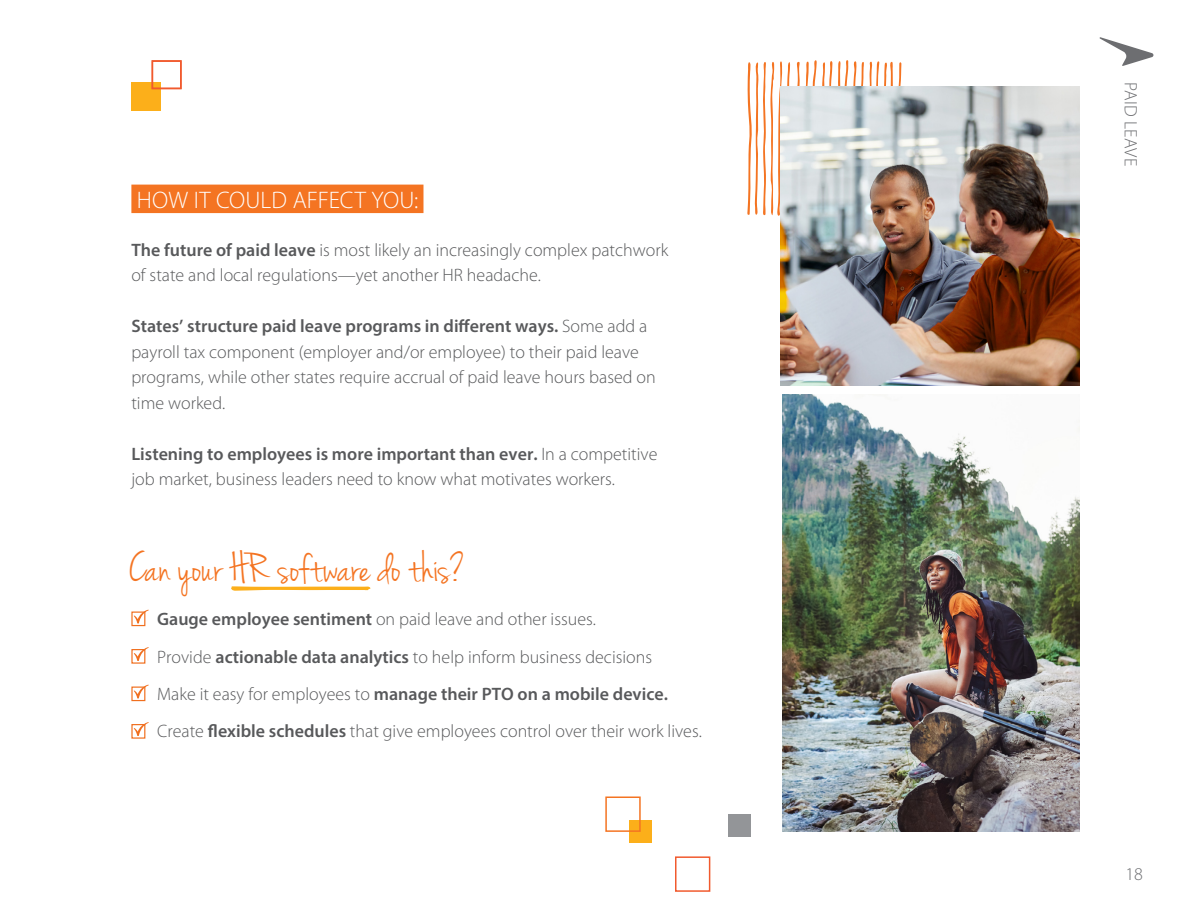
<style>
.page{position:relative;width:1188px;height:918px;background:#fff}
.page>*{position:absolute;margin:0;border:0;box-sizing:border-box;transform-origin:0 0}
.t1{font:43.5px "Jenna Sue Pro";letter-spacing:.005em;color:#f47422}
.t2{font:300 24px "Myriad Pro";letter-spacing:.005em;color:#fff}
.t3{font:300 18px/25.5px "Myriad Pro";color:#58595b}
.t4{font:300 18px "Myriad Pro";letter-spacing:.015em;color:#6d6e71}
.s1{font-weight:600}
</style>
<div class="page">
<svg style="left:747px;top:60px;width:154px;height:156px"></svg>
<img style="left:782px;top:394px;width:298px;height:438px">
<img style="left:780px;top:86px;width:300px;height:300px">
<div style="left:131px;top:185px;width:292px;height:28px;background:#f47422"></div>
<div style="left:131px;top:612px;width:14px;height:14px;border:1px solid #f06f1f"></div>
<div style="left:131px;top:687px;width:14px;height:14px;border:1px solid #f06f1f"></div>
<svg style="left:1100px;top:37px;width:53px;height:29px"></svg>
<div style="left:131px;top:82px;width:30px;height:29px;background:#fcaf1a"></div>
<div style="left:152px;top:60px;width:30px;height:29px;border:2px solid #f15a2e"></div>
<div style="left:629px;top:821px;width:23px;height:22px;background:#fcaf1a"></div>
<div style="left:675px;top:856px;width:35px;height:36px;border:2px solid #f15a2e"></div>
<div style="left:605px;top:796px;width:36px;height:36px;border:2px solid #f47422"></div>
<div style="left:728px;top:814px;width:23px;height:23px;background:#939598"></div>
<svg style="left:231px;top:586px;width:140px;height:5px"></svg>
<svg style="left:134px;top:610px;width:15px;height:14px"></svg>
<svg style="left:134px;top:647px;width:15px;height:14px"></svg>
<svg style="left:134px;top:685px;width:15px;height:14px"></svg>
<svg style="left:134px;top:722px;width:15px;height:14px"></svg>
<h2 class="t2" style="left:137px;top:185px;width:283px">HOW IT COULD AFFECT YOU:</h2>
<p class="t3" style="left:131px;top:237px;width:538px"><span class="s1">The future of paid leave</span> is most likely an increasingly complex patchwork of state and local regulations—yet another HR headache.</p>
<p class="t3" style="left:131px;top:313px;width:526px"><span class="s1">States’ structure paid leave programs in different ways.</span> Some add a payroll tax component (employer and/or employee) to their paid leave programs, while other states require accrual of paid leave hours based on time worked.</p>
<p class="t3" style="left:131px;top:441px;width:528px"><span class="s1">Listening to employees is more important than ever.</span> In a competitive job market, business leaders need to know what motivates workers.</p>
<h1 class="t1" style="left:129px;top:543px;width:338px">Can your HR software do this?</h1>
<p class="t3" style="left:157px;top:600px;width:545px;line-height:37.5px"><span class="s1">Gauge employee sentiment</span> on paid leave and other issues.<br>Provide <span class="s1">actionable data analytics</span> to help inform business decisions<br>Make it easy for employees to <span class="s1">manage their PTO on a mobile device.<br></span>Create <span class="s1">flexible schedules</span> that give employees control over their work lives.</p>
<p class="t4" style="left:1142px;top:82px;width:85px;rotate:90deg">PAID LEAVE</p>
<p class="t4" style="left:1125px;top:863px;width:19px">18</p>
</div>
